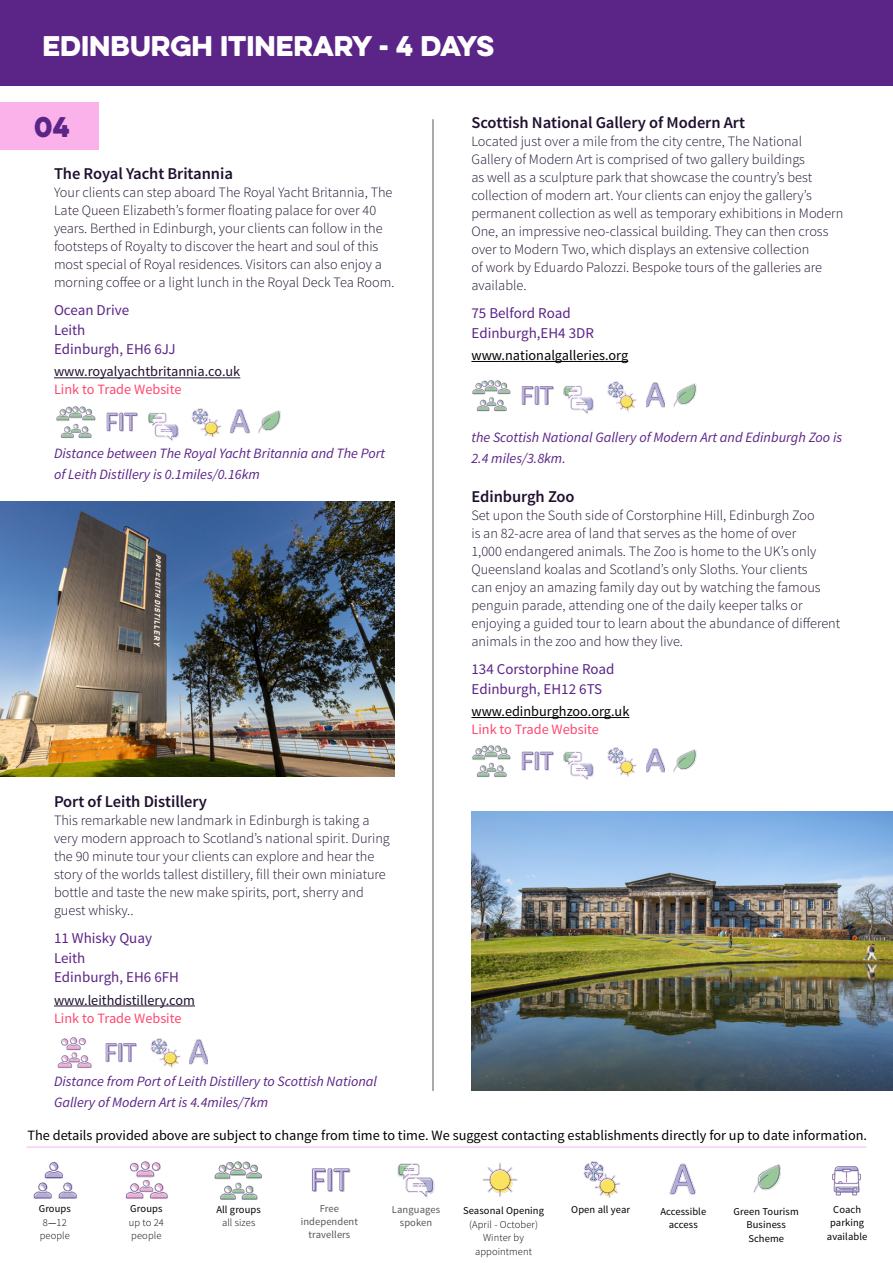
<style>
.page{position:relative;width:893px;height:1263px;background:#fff}
.page>*{position:absolute;margin:0;border:0;box-sizing:border-box;transform-origin:0 0}
.t1{font:25.5px "Eveleth Clean";color:#fff}
.t2{font:25.5px "Eveleth Clean";color:#5b2487}
.name_of_attraction{font:600 16.5px "Source Sans Pro";letter-spacing:-.005em;color:#200f2e}
.Contact_information{font:15px/19.5px "Source Sans Pro";color:#5b2487}
.Body_copy{font:300 14.25px/18px "Source Sans Pro";color:#200f2e}
.Distance_to_next_VA{font:italic 14.25px/21px "Source Sans Pro";color:#5b2487}
.link_to_customer_site{font:14.25px "Source Sans Pro";color:#000}
.link_to_trade_site{font:14.25px "Source Sans Pro";color:#ff476f}
.link_to_customer_site-2{font:14.25px "Source Sans Pro";color:#200f2e}
.t3{font:10.5px/13.5px "Source Sans Pro";letter-spacing:.01em;color:#000;text-align:center}
.t4{font:300 10.5px/13.5px "Source Sans Pro";letter-spacing:.01em;color:#000;text-align:center}
.t5{font:10.5px/12.6px "Source Sans Pro";letter-spacing:.01em;color:#575756;text-align:center}
.s1{font-weight:400}
</style>
<div class="page">
<img style="left:312px;top:1168px;width:39px;height:24px">
<img style="left:33px;top:1162px;width:44px;height:37px">
<img style="left:125px;top:1161px;width:43px;height:38px">
<img style="left:214px;top:1161px;width:48px;height:39px">
<img style="left:482px;top:1162px;width:36px;height:35px">
<img style="left:397px;top:1163px;width:38px;height:35px">
<img style="left:669px;top:1163px;width:27px;height:32px">
<img style="left:753px;top:1164px;width:28px;height:29px">
<hr style="left:26px;top:1147px;width:840px;height:1px;background:#fbb1ea">
<img style="left:832px;top:1166px;width:29px;height:30px">
<img style="left:583px;top:1161px;width:38px;height:37px">
<div style="left:0;top:0;width:893px;height:85px;background:#5b2487"></div>
<div style="left:0;top:102px;width:99px;height:48px;background:#fbb1ea"></div>
<hr style="left:54px;top:378px;width:186px;height:1px;background:#200f2e">
<hr style="left:54px;top:1006px;width:141px;height:1px;background:#200f2e">
<img style="left:106px;top:412px;width:32px;height:20px">
<img style="left:56px;top:406px;width:40px;height:33px">
<img style="left:148px;top:412px;width:31px;height:29px">
<img style="left:231px;top:409px;width:18px;height:25px">
<img style="left:258px;top:410px;width:23px;height:24px">
<img style="left:191px;top:408px;width:31px;height:30px">
<img style="left:105px;top:1043px;width:32px;height:20px">
<img style="left:190px;top:1039px;width:18px;height:26px">
<img style="left:150px;top:1038px;width:31px;height:30px">
<img style="left:57px;top:1037px;width:35px;height:31px">
<hr style="left:471px;top:361px;width:157px;height:1px;background:#000">
<hr style="left:471px;top:717px;width:158px;height:1px;background:#000">
<img style="left:521px;top:386px;width:33px;height:20px">
<img style="left:472px;top:380px;width:39px;height:32px">
<img style="left:564px;top:385px;width:30px;height:29px">
<img style="left:646px;top:382px;width:19px;height:26px">
<img style="left:673px;top:383px;width:24px;height:24px">
<img style="left:607px;top:381px;width:30px;height:31px">
<img style="left:521px;top:751px;width:33px;height:20px">
<img style="left:472px;top:745px;width:39px;height:33px">
<img style="left:564px;top:751px;width:30px;height:29px">
<img style="left:646px;top:748px;width:19px;height:25px">
<img style="left:673px;top:749px;width:24px;height:24px">
<img style="left:607px;top:747px;width:30px;height:30px">
<img style="left:471px;top:811px;width:422px;height:280px">
<img style="left:0;top:502px;width:395px;height:274px">
<hr style="left:433px;top:119px;width:1px;height:972px;background:#575756">
<h1 class="t1" style="left:43px;top:27px;width:453px">EDINBURGH ITINERARY - 4 DAYS</h1>
<h1 class="t2" style="left:34px;top:107px;width:37px">04</h1>
<p class="name_of_attraction" style="left:54px;top:163px;width:180px">The Royal Yacht Britannia</p>
<p class="Body_copy" style="left:54px;top:183px;width:342px">Your clients can step aboard The Royal Yacht Britannia, The Late Queen Elizabeth’s former floating palace for over 40 years. Berthed in Edinburgh, your clients can follow in the footsteps of Royalty to discover the heart and soul of this most special of Royal residences. Visitors can also enjoy a morning coffee or a light lunch in the Royal Deck Tea Room.</p>
<p class="Contact_information" style="left:54px;top:301px;width:123px">Ocean Drive<br>Leith<br>Edinburgh, EH6 6JJ</p>
<p class="link_to_customer_site-2" style="left:54px;top:363px;width:188px">www.royalyachtbritannia.co.uk</p>
<p class="link_to_trade_site" style="left:54px;top:381px;width:129px">Link to Trade Website</p>
<p class="Distance_to_next_VA" style="left:54px;top:443px;width:333px">Distance between The Royal Yacht Britannia and The Port of Leith Distillery is 0.1miles/0.16km</p>
<p class="name_of_attraction" style="left:54px;top:791px;width:154px">Port of Leith Distillery</p>
<p class="Body_copy" style="left:54px;top:812px;width:337px">This remarkable new landmark in Edinburgh is taking a very modern approach to Scotland’s national spirit. During the 90 minute tour your clients can explore and hear the story of the worlds tallest distillery, fill their own miniature bottle and taste the new make spirits, port, sherry and guest whisky..</p>
<p class="Contact_information" style="left:54px;top:929px;width:100px">11 Whisky Quay</p>
<p class="Contact_information" style="left:54px;top:948px;width:33px">Leith</p>
<p class="Contact_information" style="left:54px;top:968px;width:126px">Edinburgh, EH6 6FH</p>
<p class="link_to_customer_site-2" style="left:54px;top:991px;width:143px">www.leithdistillery.com</p>
<p class="link_to_trade_site" style="left:54px;top:1009px;width:129px">Link to Trade Website</p>
<p class="Distance_to_next_VA" style="left:54px;top:1071px;width:325px">Distance from Port of Leith Distillery to Scottish National<br>Gallery of Modern Art is 4.4miles/7km</p>
<p class="name_of_attraction" style="left:471px;top:112px;width:275px">Scottish National Gallery of Modern Art</p>
<p class="Body_copy" style="left:471px;top:133px;width:373px">Located just over a mile from the city centre, The National Gallery of Modern Art is comprised of two gallery buildings<br>as well as a sculpture park that showcase the country’s best collection of modern art. Your clients can enjoy the gallery’s permanent collection as well as temporary exhibitions in Modern One, an impressive neo-classical building. They can then cross over to Modern Two, which displays an extensive collection<br>of work by Eduardo Palozzi. Bespoke tours of the galleries are available.</p>
<p class="Contact_information" style="left:471px;top:304px;width:124px">75 Belford Road<br>Edinburgh,EH4 3DR</p>
<p class="link_to_customer_site" style="left:471px;top:346px;width:158px">www.nationalgalleries.org</p>
<p class="Distance_to_next_VA" style="left:471px;top:426px;width:372px">the Scottish National Gallery of Modern Art and Edinburgh Zoo is<br>2.4 miles/3.8km.</p>
<p class="name_of_attraction" style="left:471px;top:486px;width:105px">Edinburgh Zoo</p>
<p class="Body_copy" style="left:471px;top:507px;width:370px">Set upon the South side of Corstorphine Hill, Edinburgh Zoo<br>is an 82-acre area of land that serves as the home of over<br>1,000 endangered animals. The Zoo is home to the UK’s only Queensland koalas and Scotland’s only Sloths. Your clients<br>can enjoy an amazing family day out by watching the famous penguin parade, attending one of the daily keeper talks or enjoying a guided tour to learn about the abundance of different animals in the zoo and how they live.</p>
<p class="Contact_information" style="left:471px;top:660px;width:145px">134 Corstorphine Road<br>Edinburgh, EH12 6TS</p>
<p class="link_to_customer_site" style="left:471px;top:702px;width:159px">www.edinburghzoo.org.uk</p>
<p class="link_to_trade_site" style="left:471px;top:720px;width:129px">Link to Trade Website</p>
<p class="link_to_customer_site" style="left:27px;top:1127px;width:841px">The details provided above are subject to change from time to time. We suggest contacting establishments directly for up to date information.</p>
<p class="t4" style="left:39px;top:1202px;width:34px"><span class="s1">Groups<br></span>8<span class="s1">—</span>12 people</p>
<p class="t3" style="left:130px;top:1202px;width:34px">Groups</p>
<p class="t4" style="left:129px;top:1216px;width:37px;text-align:left">up to 24 people</p>
<p class="t3" style="left:216px;top:1203px;width:46px">All groups</p>
<p class="t4" style="left:222px;top:1216px;width:35px">all sizes</p>
<p class="t5" style="left:301px;top:1203px;width:59px">Free independent travellers</p>
<p class="t3" style="left:571px;top:1203px;width:60px">Open all year</p>
<p class="t5" style="left:392px;top:1203px;width:50px">Languages spoken</p>
<p class="t3" style="left:660px;top:1205px;width:47px">Accessible access</p>
<p class="t3" style="left:734px;top:1205px;width:67px">Green Tourism<br>Business<br>Scheme</p>
<p class="t3" style="left:827px;top:1203px;width:42px">Coach parking available</p>
<p class="t3" style="left:463px;top:1204px;width:82px">Seasonal Opening</p>
<p class="t4" style="left:469px;top:1217px;width:70px">(April - October)<br>Winter by appointment</p>
</div>
